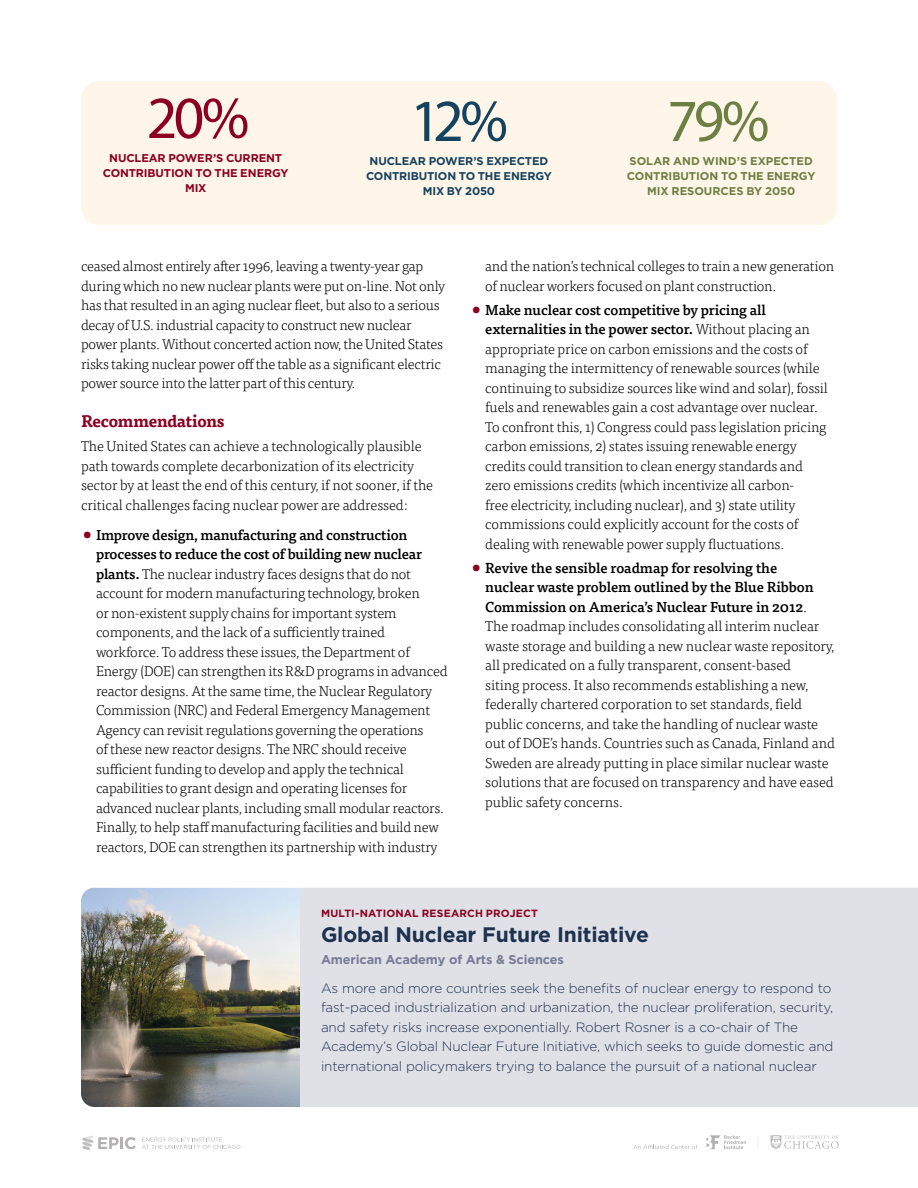
<style>
.page{position:relative;width:918px;height:1188px;background:#fff}
.page>*{position:absolute;margin:0;border:0;box-sizing:border-box;transform-origin:0 0}
.t1{font:60px "Myriad Pro";color:#8b0021}
.t2{font:60px "Myriad Pro";color:#14435f}
.t3{font:60px "Myriad Pro";color:#6c8043}
.t4{font:700 21px "Gotham";letter-spacing:-.01em;color:#1e3250}
.t5{font:700 16.5px "Tisa Pro";letter-spacing:-.02em;color:#8b0021}
.t6{font:300 14.25px/19.5px "Tisa Pro";letter-spacing:-.015em;color:#000}
.t7{font:300 13.5px/19.5px "Gotham";letter-spacing:-.01em;color:#1e3250}
.t8{font:700 12.75px "Gotham";letter-spacing:-.01em;color:#757d95}
.t9{font:700 11.25px/15px "Gotham";letter-spacing:-.005em;color:#6c8043;text-align:center}
.t10{font:700 11.25px/15px "Gotham";letter-spacing:-.015em;color:#14435f;text-align:center}
.t11{font:700 11.25px/15px "Gotham";letter-spacing:-.01em;color:#8b0021;text-align:center}
.t12{font:700 10.5px "Gotham";letter-spacing:.015em;color:#8b0021}
.s1{font-weight:500;font-size:21px;color:#8b0021}
.s2{font-weight:500}
</style>
<div class="page">
<div style="left:300px;top:888px;width:618px;height:219px;background:#e0e1e7"></div>
<img style="left:81px;top:888px;width:219px;height:219px">
<div style="left:81px;top:81px;width:756px;height:144px;background:#fff5e8;border-radius:18px"></div>
<svg style="left:142px;top:1138px;width:98px;height:11px"></svg>
<svg style="left:82px;top:1136px;width:54px;height:14px"></svg>
<svg style="left:706px;top:1135px;width:40px;height:14px"></svg>
<svg style="left:633px;top:1145px;width:64px;height:4px"></svg>
<svg style="left:758px;top:1136px;width:1px;height:13px"></svg>
<svg style="left:771px;top:1135px;width:68px;height:14px"></svg>
<h1 class="t1" style="left:147px;top:81px;width:104px">20%</h1>
<p class="t11" style="left:103px;top:150px;width:187px">NUCLEAR POWER’S CURRENT<br>CONTRIBUTION TO THE ENERGY<br>MIX</p>
<h1 class="t2" style="left:410px;top:84px;width:99px">12%</h1>
<p class="t10" style="left:366px;top:153px;width:187px">NUCLEAR POWER’S EXPECTED<br>CONTRIBUTION TO THE ENERGY<br>MIX BY 2050</p>
<h1 class="t3" style="left:667px;top:84px;width:104px">79%</h1>
<p class="t9" style="left:627px;top:153px;width:190px">SOLAR AND WIND’S EXPECTED<br>CONTRIBUTION TO THE ENERGY<br>MIX RESOURCES BY 2050</p>
<p class="t6" style="left:81px;top:256px;width:366px">ceased almost entirely after 1996, leaving a twenty-year gap during which no new nuclear plants were put on-line. Not only has that resulted in an aging nuclear fleet, but also to a serious decay of U.S. industrial capacity to construct new nuclear power plants. Without concerted action now, the United States risks taking nuclear power off the table as a significant electric power source into the latter part of this century.</p>
<p class="t5" style="left:81px;top:408px;width:145px">Recommendations</p>
<p class="t6" style="left:81px;top:436px;width:354px">The United States can achieve a technologically plausible path towards complete decarbonization of its electricity sector by at least the end of this century, if not sooner, if the critical challenges facing nuclear power are addressed:</p>
<p class="t6" style="left:96px;top:525px;width:353px;text-indent:-15px"><span class="s1">•</span> <span class="s2">Improve design, manufacturing and construction processes to reduce the cost of building new nuclear plants.</span> The nuclear industry faces designs that do not account for modern manufacturing technology, broken<br>or non-existent supply chains for important system components, and the lack of a sufficiently trained workforce. To address these issues, the Department of Energy (DOE) can strengthen its R&amp;D programs in advanced reactor designs. At the same time, the Nuclear Regulatory Commission (NRC) and Federal Emergency Management Agency can revisit regulations governing the operations<br>of these new reactor designs. The NRC should receive sufficient funding to develop and apply the technical capabilities to grant design and operating licenses for advanced nuclear plants, including small modular reactors.<br>Finally, to help staff manufacturing facilities and build new reactors, DOE can strengthen its partnership with industry</p>
<p class="t6" style="left:485px;top:256px;width:350px">and the nation’s technical colleges to train a new generation of nuclear workers focused on plant construction.</p>
<p class="t6" style="left:485px;top:300px;width:344px;text-indent:-15px"><span class="s1">•</span> <span class="s2">Make nuclear cost competitive by pricing all externalities in the power sector.</span> Without placing an appropriate price on carbon emissions and the costs of managing the intermittency of renewable sources (while continuing to subsidize sources like wind and solar), fossil fuels and renewables gain a cost advantage over nuclear.<br>To confront this, 1) Congress could pass legislation pricing carbon emissions, 2) states issuing renewable energy credits could transition to clean energy standards and zero emissions credits (which incentivize all carbon-<br>free electricity, including nuclear), and 3) state utility commissions could explicitly account for the costs of dealing with renewable power supply fluctuations.</p>
<p class="t6" style="left:485px;top:558px;width:351px;text-indent:-15px"><span class="s1">•</span> <span class="s2">Revive the sensible roadmap for resolving the<br>nuclear waste problem outlined by the Blue Ribbon Commission on America’s Nuclear Future in 2012</span>.<br>The roadmap includes consolidating all interim nuclear waste storage and building a new nuclear waste repository, all predicated on a fully transparent, consent-based<br>siting process. It also recommends establishing a new, federally chartered corporation to set standards, field public concerns, and take the handling of nuclear waste out of DOE’s hands. Countries such as Canada, Finland and Sweden are already putting in place similar nuclear waste solutions that are focused on transparency and have eased public safety concerns.</p>
<p class="t12" style="left:321px;top:906px;width:218px">MULTI-NATIONAL RESEARCH PROJECT</p>
<h2 class="t4" style="left:321px;top:921px;width:329px">Global Nuclear Future Initiative</h2>
<p class="t8" style="left:321px;top:951px;width:244px">American Academy of Arts &amp; Sciences</p>
<p class="t7" style="left:321px;top:978px;width:514px">As more and more countries seek the benefits of nuclear energy to respond to fast-paced industrialization and urbanization, the nuclear proliferation, security, and safety risks increase exponentially. Robert Rosner is a co-chair of The Academy’s Global Nuclear Future Initiative, which seeks to guide domestic and international policymakers trying to balance the pursuit of a national nuclear</p>
</div>
